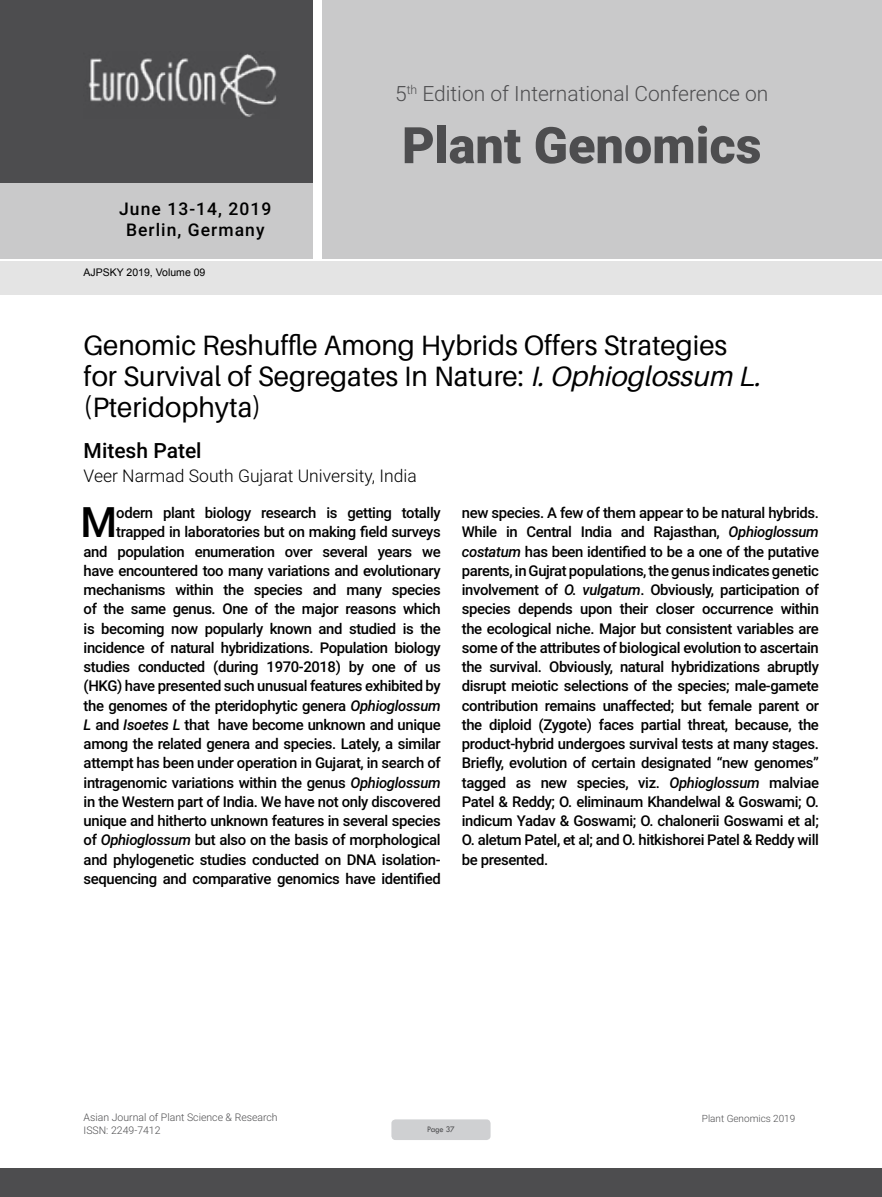
<style>
.page{position:relative;width:882px;height:1197px;background:#fff}
.page>*{position:absolute;margin:0;border:0;box-sizing:border-box;transform-origin:0 0}
.t1{font:900 50.4px "Roboto";color:#4d4d4f}
.t2{font:500 42px "Roboto";color:#000}
.t3{font:28px/30.8px "Aileron";color:#000}
.t4{font:300 21px "Roboto";color:#4d4d4f}
.t5{font:500 21px "Roboto";color:#000}
.t6{font:300 17.5px "Roboto";color:#000}
.t7{font:500 17.5px/21px "Roboto";letter-spacing:.06em;color:#000;text-align:center}
.t8{font:500 14.88px/19.2px "Roboto";letter-spacing:-.025em;color:#000;text-align:right}
.t9{font:300 10.5px/12.6px "Roboto";color:#4d4d4f}
.t10{font:10.5px "Arial";color:#000}
.t11{font:300 9.97px "Roboto";color:#4d4d4f}
.t12{font:8.75px "Tw Cen";letter-spacing:-.02em;color:#4d4d4f;scale:.95 1}
.s1{font-style:italic}
</style>
<div class="page">
<div style="left:0;top:0;width:313px;height:183px;background:#4d4d4f"></div>
<div style="left:1px;top:183px;width:312px;height:76px;background:#c9c9ca"></div>
<div style="left:323px;top:0;width:559px;height:259px;background:#c9c9ca"></div>
<img style="left:88px;top:54px;width:188px;height:63px">
<div style="left:0;top:1169px;width:882px;height:28px;background:#4d4d4f"></div>
<div style="left:1px;top:261px;width:881px;height:33px;background:#e4e4e4"></div>
<div style="left:391px;top:1119px;width:100px;height:21px;background:#cfd0d2;border-radius:4px"></div>
<h3 class="t4" style="left:395px;top:79px;width:375px">5<sup>th</sup> Edition of International Conference on</h3>
<p class="t7" style="left:119px;top:198px;width:154px">June 13-14, 2019<br>Berlin, Germany</p>
<p class="t10" style="left:84px;top:266px;width:123px">AJPSKY 2019, Volume 09</p>
<h1 class="t1" style="left:402px;top:110px;width:361px">Plant Genomics</h1>
<h3 class="t3" style="left:84px;top:331px;width:685px">Genomic Reshuffle Among Hybrids Offers Strategies for Survival of Segregates In Nature: <span class="s1">I.Ophioglossum L. </span>(Pteridophyta)</h3>
<h3 class="t5" style="left:84px;top:435px;width:120px">Mitesh Patel</h3>
<p class="t6" style="left:84px;top:464px;width:335px">Veer Narmad South Gujarat University, India</p>
<h2 class="t2" style="left:81px;top:493px;width:38px">M</h2>
<p class="t8" style="left:84px;top:503px;width:359px">odern plant biology research is getting totally trapped in laboratories but on making field surveys<br>and population enumeration over several years we have encountered too many variations and evolutionary mechanisms within the species and many species of the same genus. One of the major reasons which is becoming now popularly known and studied is the incidence of natural hybridizations. Population biology studies conducted (during 1970-2018) by one of us (HKG) have presented such unusual features exhibited by the genomes of the pteridophytic genera <span class="s1">Ophioglossum L</span> and <span class="s1">Isoetes L</span> that have become unknown and unique among the related genera and species. Lately, a similar attempt has been under operation in Gujarat, in search of intragenomic variations within the genus <span class="s1">Ophioglossum </span>in the Western part of India. We have not only discovered unique and hitherto unknown features in several species of <span class="s1">Ophioglossum</span> but also on the basis of morphological and phylogenetic studies conducted on DNA isolation&shy;sequencing and comparative genomics have identified</p>
<p class="t8" style="left:462px;top:503px;width:359px;text-align:justify">new species. A few of them appear to be natural hybrids.<br>While in Central India and Rajasthan, <span class="s1">Ophioglossum costatum</span> has been identified to be a one of the putative parents, in Gujrat populations, the genus indicates genetic involvement of <span class="s1">O. vulgatum</span>. Obviously, participation of species depends upon their closer occurrence within the ecological niche. Major but consistent variables are some of the attributes of biological evolution to ascertain the survival. Obviously, natural hybridizations abruptly disrupt meiotic selections of the species; male-gamete contribution remains unaffected; but female parent or the diploid (Zygote) faces partial threat, because, the product-hybrid undergoes survival tests at many stages.<br>Briefly, evolution of certain designated “new genomes” tagged as new species, viz. <span class="s1">Ophioglossum</span> malviae Patel &amp; Reddy; O. eliminaum Khandelwal &amp; Goswami; O. indicum Yadav &amp; Goswami; O. chalonerii Goswami et al; O. aletum Patel, et al; and O. hitkishorei Patel &amp; Reddy will be presented.</p>
<p class="t9" style="left:84px;top:1111px;width:196px">Asian Journal of Plant Science &amp; Research<br>ISSN: 2249-7412</p>
<p class="t12" style="left:427px;top:1124px;width:31px">Page 37</p>
<p class="t11" style="left:702px;top:1111px;width:95px">Plant Genomics 2019</p>
</div>
